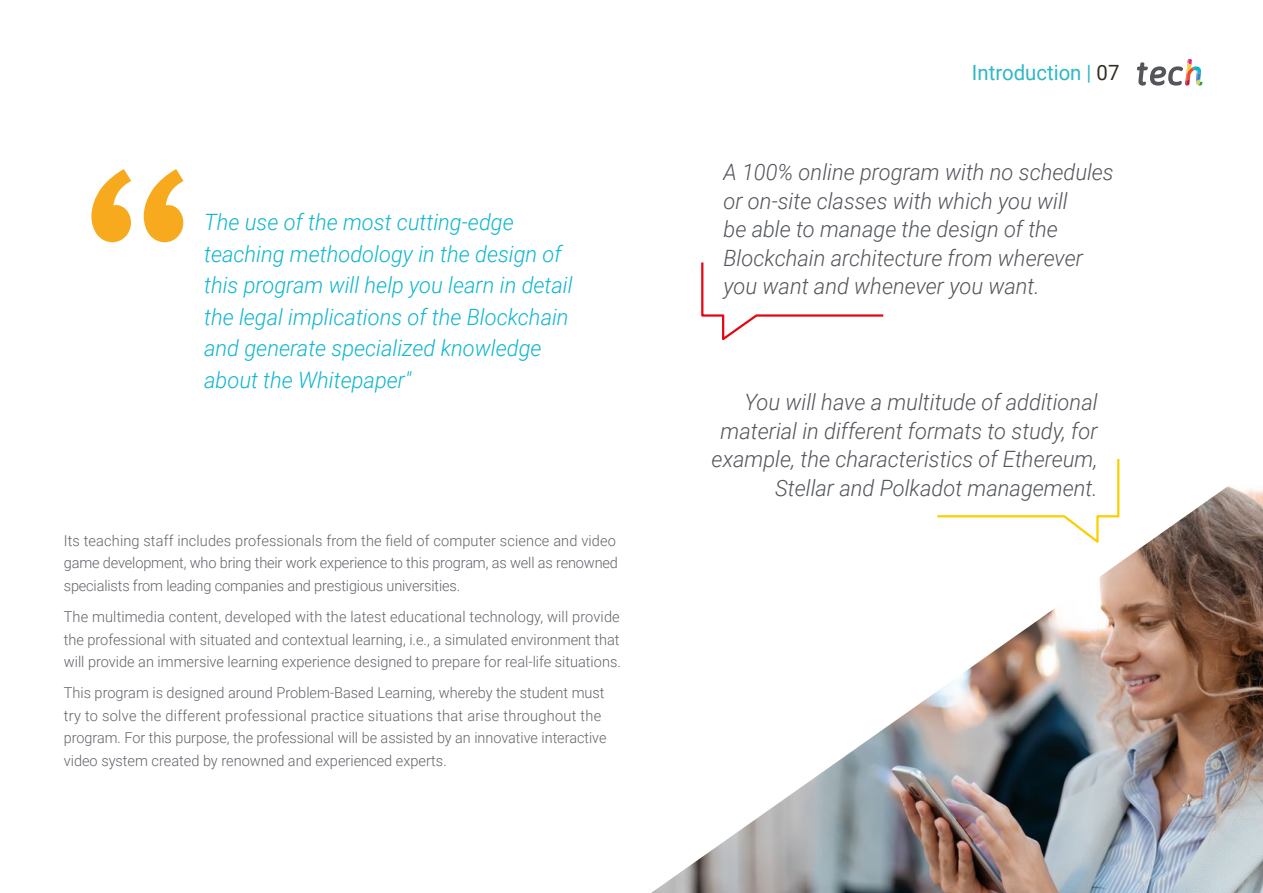
<style>
.page{position:relative;width:1263px;height:893px;background:#fff}
.page>*{position:absolute;margin:0;border:0;box-sizing:border-box;transform-origin:0 0}
.t1{font:italic 300 22.5px/28.5px "Roboto";color:#52555b}
.t2{font:italic 300 22.5px/31.5px "Roboto";color:#0fb6cf}
.t3{font:21px "Roboto";color:#2db8c5}
.t4{font:300 15px/22.5px "Roboto";color:#61646a}
.s1{color:#312e20}
</style>
<div class="page">
<svg style="left:91px;top:169px;width:93px;height:73px"></svg>
<img style="left:651px;top:485px;width:612px;height:408px">
<svg style="left:701px;top:262px;width:183px;height:79px"></svg>
<svg style="left:1137px;top:59px;width:65px;height:27px"></svg>
<svg style="left:935px;top:459px;width:185px;height:87px"></svg>
<h1 class="t2" style="left:204px;top:206px;width:370px">The use of the most cutting-edge teaching methodology in the design of this program will help you learn in detail the legal implications of the Blockchain and generate specialized knowledge about the Whitepaper"</h1>
<p class="t4" style="left:64px;top:529px;width:556px">Its teaching staff includes professionals from the field of computer science and video game development, who bring their work experience to this program, as well as renowned specialists from leading companies and prestigious universities.</p>
<p class="t4" style="left:64px;top:605px;width:559px;text-align:justify">The multimedia content, developed with the latest educational technology, will provide the professional with situated and contextual learning, i.e., a simulated environment that will provide an immersive learning experience designed to prepare for real-life situations.</p>
<p class="t4" style="left:64px;top:681px;width:544px">This program is designed around Problem-Based Learning, whereby the student must try to solve the different professional practice situations that arise throughout the program. For this purpose, the professional will be assisted by an innovative interactive video system created by renowned and experienced experts.</p>
<h2 class="t3" style="left:972px;top:57px;width:149px">Introduction | <span class="s1">07</span></h2>
<h1 class="t1" style="left:723px;top:157px;width:392px">A 100% online program with no schedules or on-site classes with which you will<br>be able to manage the design of the Blockchain architecture from wherever you want and whenever you want.</h1>
<h1 class="t1" style="left:712px;top:387px;width:387px;text-align:right">You will have a multitude of additional material in different formats to study, for example, the characteristics of Ethereum, Stellar and Polkadot management.</h1>
</div>
